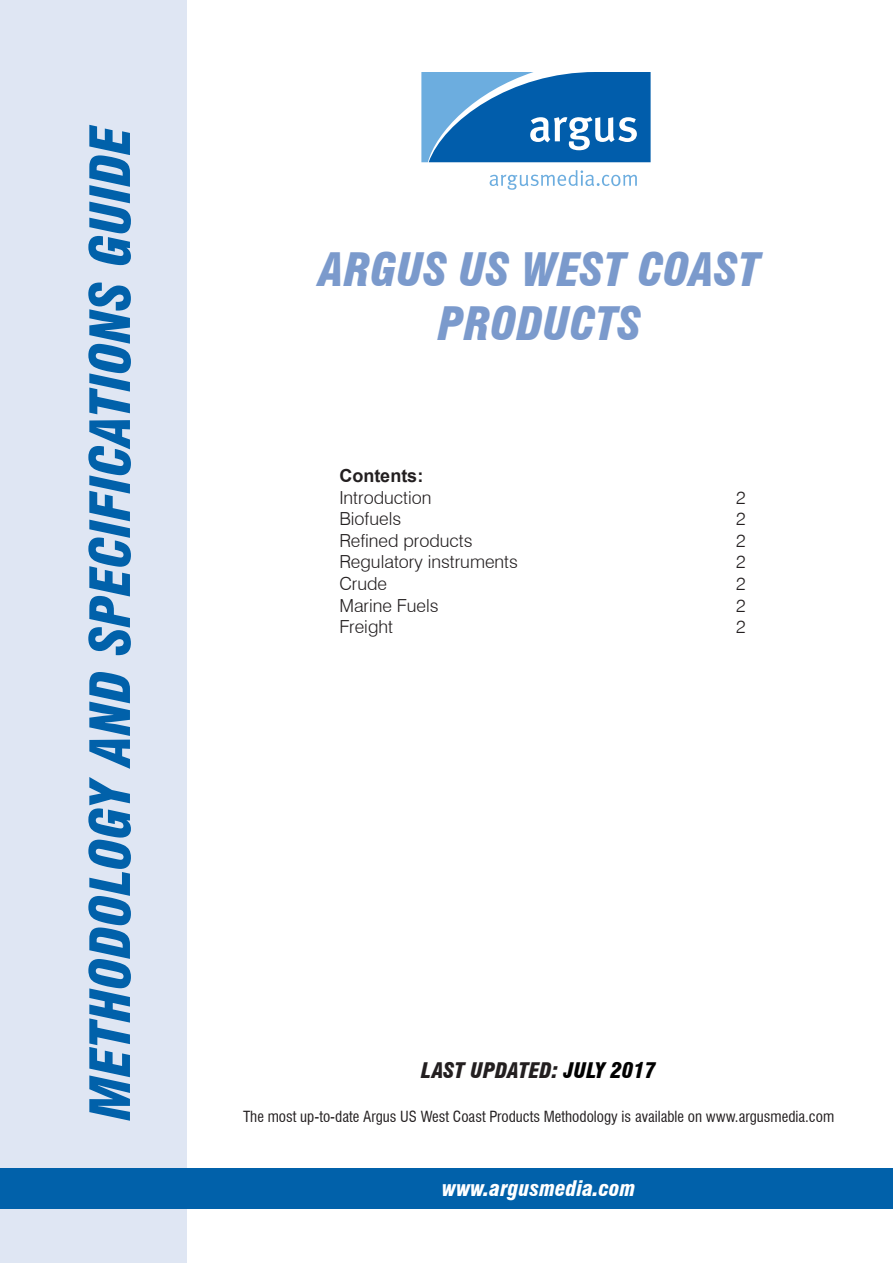
<style>
.page{position:relative;width:893px;height:1263px;background:#fff}
.page>*{position:absolute;margin:0;border:0;box-sizing:border-box;transform-origin:0 0}
.t1{font:italic 900 condensed 54px "Swiss 721 BT";color:#0161aa}
.t2{font:italic 900 condensed 45px "Swiss 721 BT";color:#7b9acc}
.t3{font:italic 900 condensed 21px "Swiss 721 BT";color:#231f20}
.t4{font:italic 900 condensed 21px "Swiss 721 BT";color:#fff}
.TOC2_-_Contents_list{font:300 18px "Swiss 721 BT";color:#231f20}
.TOC1_-_Header{font:700 18px "Arial";color:#231f20}
.t5{font:condensed 15px "Swiss 721 BT";color:#231f20}
.s1{color:#000}
</style>
<div class="page">
<div style="left:0;top:0;width:186px;height:1263px;background:#dfe6f3"></div>
<div style="left:0;top:1168px;width:893px;height:41px;background:#0161aa"></div>
<svg style="left:421px;top:72px;width:230px;height:90px"></svg>
<svg style="left:490px;top:170px;width:147px;height:20px"></svg>
<p class="t1" style="left:78px;top:1120px;width:997px;rotate:-90deg">METHODOLOGY AND SPECIFICATIONS GUIDE</p>
<p class="t2" style="left:319px;top:243px;width:443px">ARGUS US WEST COAST</p>
<p class="t2" style="left:438px;top:297px;width:204px">PRODUCTS</p>
<p class="TOC1_-_Header" style="left:339px;top:464px;width:85px">Contents:</p>
<p class="TOC2_-_Contents_list" style="left:339px;top:486px;width:94px">Introduction</p>
<p class="TOC2_-_Contents_list" style="left:736px;top:486px;width:11px">2</p>
<p class="TOC2_-_Contents_list" style="left:339px;top:508px;width:63px">Biofuels</p>
<p class="TOC2_-_Contents_list" style="left:736px;top:508px;width:11px">2</p>
<p class="TOC2_-_Contents_list" style="left:339px;top:529px;width:135px">Refined products</p>
<p class="TOC2_-_Contents_list" style="left:736px;top:529px;width:11px">2</p>
<p class="TOC2_-_Contents_list" style="left:339px;top:551px;width:180px">Regulatory instruments</p>
<p class="TOC2_-_Contents_list" style="left:736px;top:551px;width:11px">2</p>
<p class="TOC2_-_Contents_list" style="left:339px;top:573px;width:49px">Crude</p>
<p class="TOC2_-_Contents_list" style="left:736px;top:573px;width:11px">2</p>
<p class="TOC2_-_Contents_list" style="left:339px;top:594px;width:101px">Marine Fuels</p>
<p class="TOC2_-_Contents_list" style="left:736px;top:594px;width:11px">2</p>
<p class="TOC2_-_Contents_list" style="left:339px;top:616px;width:55px">Freight</p>
<p class="TOC2_-_Contents_list" style="left:736px;top:616px;width:11px">2</p>
<p class="t3" style="left:421px;top:1058px;width:236px">LAST UPDATED: <span class="s1">JULY 2017</span></p>
<p class="t5" style="left:243px;top:1107px;width:593px">The most up-to-date Argus US West Coast Products Methodology is available on www.argusmedia.com</p>
<p class="t4" style="left:442px;top:1176px;width:195px">www.argusmedia.com</p>
</div>
